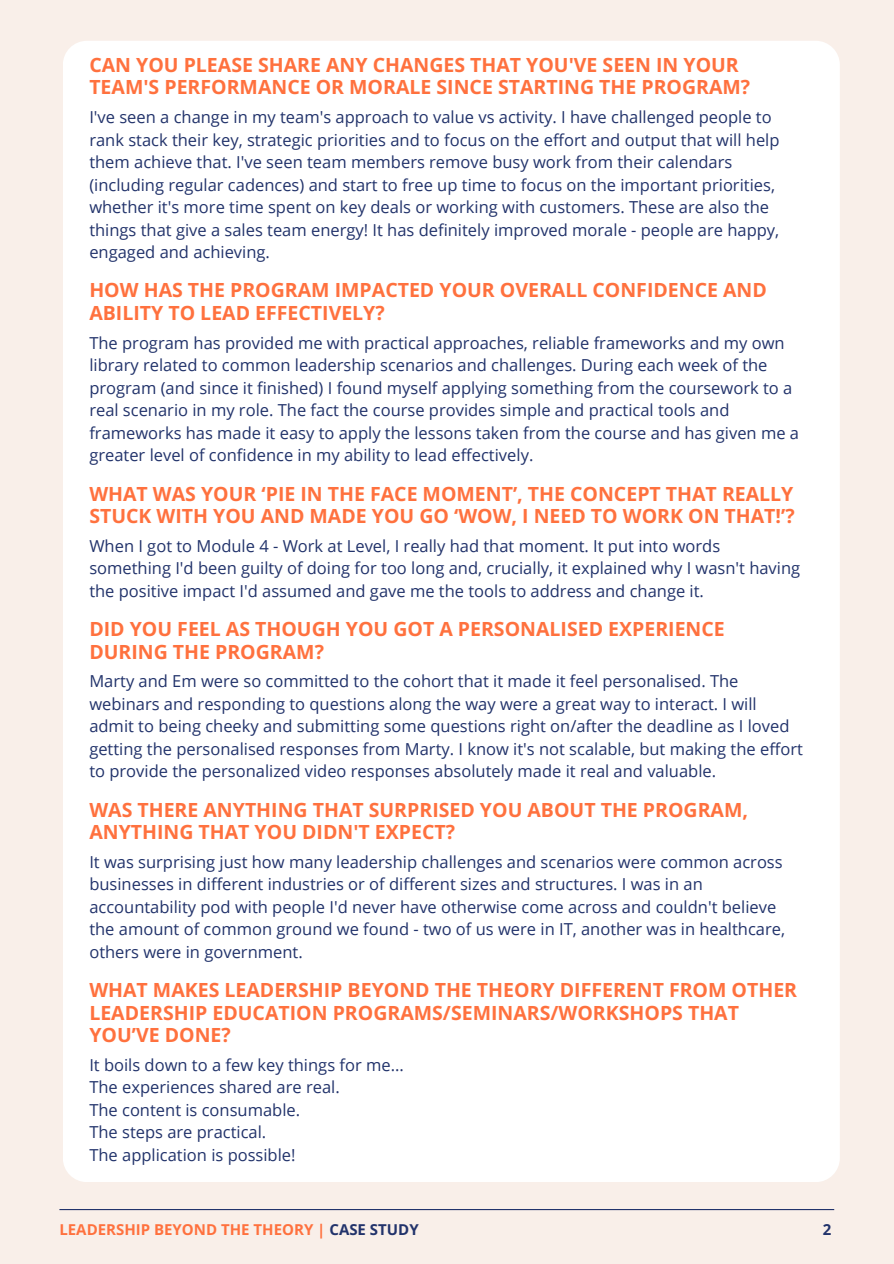
<style>
.page{position:relative;width:894px;height:1264px;background:#fff}
.page>*{position:absolute;margin:0;border:0;box-sizing:border-box;transform-origin:0 0}
.t1{font:700 19.5px/22.5px "Open Sans";color:#ff713e}
.t2{font:16.5px/22.5px "Open Sans";color:#22336b}
.t3{font:700 15px "Open Sans";color:#ff713e}
.t4{font:700 15px "Open Sans";color:#22336b}
.s1{color:#22336b}
</style>
<div class="page">
<div style="left:0;top:0;width:893px;height:1263px;background:#f9efe9"></div>
<div style="left:63px;top:41px;width:776px;height:1141px;background:#fff;border-radius:24px"></div>
<hr style="left:59px;top:1208px;width:775px;height:2px;background:#22336b">
<h2 class="t1" style="left:89px;top:53px;width:662px">CAN YOU PLEASE SHARE ANY CHANGES THAT YOU'VE SEEN IN YOUR<br>TEAM'S PERFORMANCE OR MORALE SINCE STARTING THE PROGRAM?</h2>
<p class="t2" style="left:89px;top:105px;width:691px">I've seen a change in my team's approach to value vs activity. I have challenged people to rank stack their key, strategic priorities and to focus on the effort and output that will help them achieve that. I've seen team members remove busy work from their calendars (including regular cadences) and start to free up time to focus on the important priorities, whether it's more time spent on key deals or working with customers. These are also the things that give a sales team energy! It has definitely improved morale - people are happy, engaged and achieving.</p>
<h1 class="t1" style="left:89px;top:279px;width:678px">HOW HAS THE PROGRAM IMPACTED YOUR OVERALL CONFIDENCE AND<br>ABILITY TO LEAD EFFECTIVELY?</h1>
<p class="t2" style="left:89px;top:331px;width:711px">The program has provided me with practical approaches, reliable frameworks and my own library related to common leadership scenarios and challenges. During each week of the program (and since it finished) I found myself applying something from the coursework to a real scenario in my role. The fact the course provides simple and practical tools and frameworks has made it easy to apply the lessons taken from the course and has given me a greater level of confidence in my ability to lead effectively.</p>
<h1 class="t1" style="left:89px;top:481px;width:706px">WHAT WAS YOUR ‘PIE IN THE FACE MOMENT’, THE CONCEPT THAT REALLY<br>STUCK WITH YOU AND MADE YOU GO ‘WOW, I NEED TO WORK ON THAT!’?</h1>
<p class="t2" style="left:89px;top:534px;width:712px">When I got to Module 4 - Work at Level, I really had that moment. It put into words something I'd been guilty of doing for too long and, crucially, it explained why I wasn't having the positive impact I'd assumed and gave me the tools to address and change it.</p>
<h1 class="t1" style="left:89px;top:617px;width:636px">DID YOU FEEL AS THOUGH YOU GOT A PERSONALISED EXPERIENCE<br>DURING THE PROGRAM?</h1>
<p class="t2" style="left:89px;top:669px;width:715px">Marty and Em were so committed to the cohort that it made it feel personalised. The webinars and responding to questions along the way were a great way to interact. I will admit to being cheeky and submitting some questions right on/after the deadline as I loved getting the personalised responses from Marty. I know it's not scalable, but making the effort to provide the personalized video responses absolutely made it real and valuable.</p>
<h1 class="t1" style="left:89px;top:797px;width:660px">WAS THERE ANYTHING THAT SURPRISED YOU ABOUT THE PROGRAM,<br>ANYTHING THAT YOU DIDN'T EXPECT?</h1>
<p class="t2" style="left:89px;top:850px;width:697px">It was surprising just how many leadership challenges and scenarios were common across businesses in different industries or of different sizes and structures. I was in an accountability pod with people I'd never have otherwise come across and couldn't believe the amount of common ground we found - two of us were in IT, another was in healthcare, others were in government.</p>
<h1 class="t1" style="left:89px;top:978px;width:709px">WHAT MAKES LEADERSHIP BEYOND THE THEORY DIFFERENT FROM OTHER<br>LEADERSHIP EDUCATION PROGRAMS/SEMINARS/WORKSHOPS THAT<br>YOU’VE DONE?</h1>
<p class="t2" style="left:89px;top:1053px;width:316px">It boils down to a few key things for me...</p>
<p class="t2" style="left:89px;top:1075px;width:252px">The experiences shared are real.</p>
<p class="t2" style="left:89px;top:1098px;width:212px">The content is consumable.</p>
<p class="t2" style="left:89px;top:1120px;width:178px">The steps are practical.</p>
<p class="t2" style="left:89px;top:1143px;width:208px">The application is possible!</p>
<h1 class="t3" style="left:59px;top:1218px;width:360px">LEADERSHIP BEYOND THE THEORY | <span class="s1">CASE STUDY</span></h1>
<p class="t4" style="left:822px;top:1218px;width:10px">2</p>
</div>
